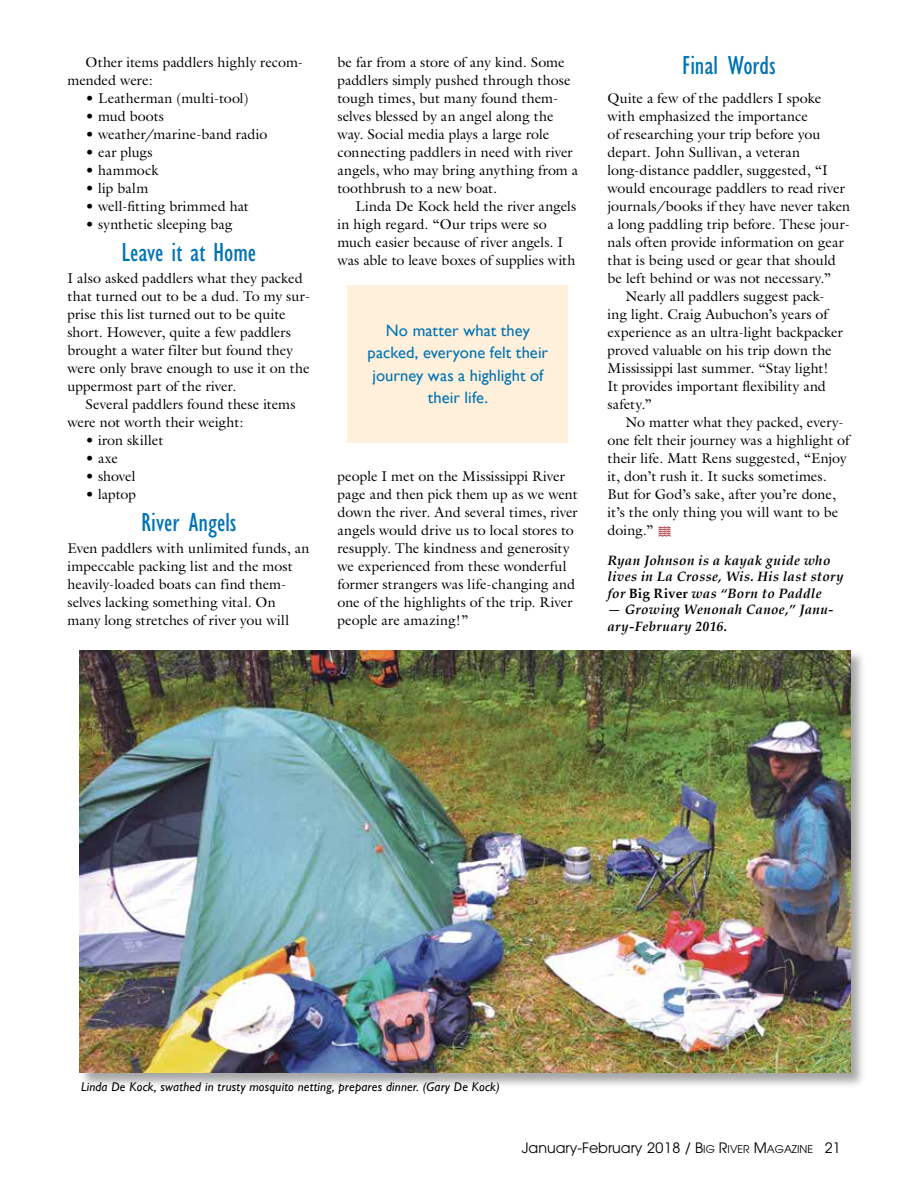
<style>
.page{position:relative;width:918px;height:1188px;background:#fff}
.page>*{position:absolute;margin:0;border:0;box-sizing:border-box;transform-origin:0 0}
.t1{font:condensed 27px "Gill Sans";letter-spacing:-.005em;color:#0073b4}
.t2{font:16.5px/22.5px "Gill Sans";letter-spacing:.005em;color:#0073b4;text-align:center}
.t3{font:14.25px/18px "Galliard";color:#000}
.t4{font:14.25px "Avant Garde";color:#000}
.t5{font:italic 700 13.5px/16.5px "Palatino";letter-spacing:.02em;color:#000}
.t6{font:italic 12.75px "Gill Sans";letter-spacing:.015em;color:#000}
.s1{font-family:"Vacation";color:#a51f22}
.s2{font-style:normal}
.s3{font-style:inherit}
.s4{font-size:10.65px}
</style>
<div class="page">
<div style="left:79px;top:649px;width:788px;height:439px;background:#000;opacity:.35"></div>
<img style="left:79px;top:650px;width:771px;height:423px">
<div style="left:348px;top:285px;width:220px;height:158px;background:#fef0db"></div>
<p class="t3" style="left:67px;top:53px;width:237px;text-indent:18px">Other items paddlers highly recom&shy;mended were:</p>
<p class="t3" style="left:86px;top:89px;width:165px">• Leatherman (multi-tool)</p>
<p class="t3" style="left:86px;top:107px;width:80px">• mud boots</p>
<p class="t3" style="left:86px;top:125px;width:183px">• weather/marine-band radio</p>
<p class="t3" style="left:86px;top:143px;width:69px">• ear plugs</p>
<p class="t3" style="left:86px;top:161px;width:75px">• hammock</p>
<p class="t3" style="left:86px;top:179px;width:64px">• lip balm</p>
<p class="t3" style="left:86px;top:197px;width:165px">• well-fitting brimmed hat</p>
<p class="t3" style="left:86px;top:215px;width:148px">• synthetic sleeping bag</p>
<h1 class="t1" style="left:122px;top:238px;width:136px">Leave it at Home</h1>
<p class="t3" style="left:68px;top:269px;width:244px">I also asked paddlers what they packed that turned out to be a dud. To my sur&shy;prise this list turned out to be quite short. However, quite a few paddlers brought a water filter but found they were only brave enough to use it on the uppermost part of the river.</p>
<p class="t3" style="left:68px;top:395px;width:229px;text-indent:18px">Several paddlers found these items were not worth their weight:</p>
<p class="t3" style="left:86px;top:431px;width:79px">• iron skillet</p>
<p class="t3" style="left:86px;top:449px;width:34px">• axe</p>
<p class="t3" style="left:86px;top:467px;width:51px">• shovel</p>
<p class="t3" style="left:86px;top:485px;width:52px">• laptop</p>
<h1 class="t1" style="left:141px;top:508px;width:97px">River Angels</h1>
<p class="t3" style="left:68px;top:539px;width:244px">Even paddlers with unlimited funds, an impeccable packing list and the most heavily-loaded boats can find them&shy;selves lacking something vital. On many long stretches of river you will</p>
<p class="t3" style="left:337px;top:53px;width:242px">be far from a store of any kind. Some paddlers simply pushed through those tough times, but many found them&shy;selves blessed by an angel along the way. Social media plays a large role connecting paddlers in need with river angels, who may bring anything from a toothbrush to a new boat.</p>
<p class="t3" style="left:337px;top:197px;width:240px;text-indent:18px">Linda De Kock held the river angels in high regard. “Our trips were so much easier because of river angels. I was able to leave boxes of supplies with</p>
<p class="t2" style="left:368px;top:319px;width:182px">No matter what they packed, everyone felt their journey was a highlight of their life.</p>
<p class="t3" style="left:337px;top:467px;width:242px">people I met on the Mississippi River page and then pick them up as we went down the river. And several times, river angels would drive us to local stores to resupply. The kindness and generosity we experienced from these wonderful former strangers was life-changing and one of the highlights of the trip. River people are amazing!”</p>
<h1 class="t1" style="left:682px;top:51px;width:95px">Final Words</h1>
<p class="t3" style="left:608px;top:89px;width:215px">Quite a few of the paddlers I spoke</p>
<p class="t3" style="left:608px;top:107px;width:202px">with emphasized the importance</p>
<p class="t3" style="left:608px;top:125px;width:214px">of researching your trip before you</p>
<p class="t3" style="left:608px;top:143px;width:194px">depart. John Sullivan, a veteran</p>
<p class="t3" style="left:608px;top:161px;width:222px">long-distance paddler, suggested, “I</p>
<p class="t3" style="left:608px;top:179px;width:239px">would encourage paddlers to read river</p>
<p class="t3" style="left:608px;top:197px;width:244px">journals/books if they have never taken</p>
<p class="t3" style="left:608px;top:215px;width:244px">a long paddling trip before. These jour-</p>
<p class="t3" style="left:608px;top:233px;width:238px">nals often provide information on gear</p>
<p class="t3" style="left:608px;top:251px;width:230px">that is being used or gear that should</p>
<p class="t3" style="left:608px;top:269px;width:225px">be left behind or was not necessary.”</p>
<p class="t3" style="left:626px;top:287px;width:200px">Nearly all paddlers suggest pack-</p>
<p class="t3" style="left:608px;top:305px;width:222px">ing light. Craig Aubuchon’s years of</p>
<p class="t3" style="left:608px;top:323px;width:237px">experience as an ultra-light backpacker</p>
<p class="t3" style="left:608px;top:341px;width:226px">proved valuable on his trip down the</p>
<p class="t3" style="left:608px;top:359px;width:222px">Mississippi last summer. “Stay light!</p>
<p class="t3" style="left:608px;top:377px;width:220px">It provides important flexibility and</p>
<p class="t3" style="left:608px;top:395px;width:46px">safety.”</p>
<p class="t3" style="left:626px;top:413px;width:220px">No matter what they packed, every-</p>
<p class="t3" style="left:608px;top:431px;width:243px">one felt their journey was a highlight of</p>
<p class="t3" style="left:608px;top:449px;width:241px">their life. Matt Rens suggested, “Enjoy</p>
<p class="t3" style="left:608px;top:467px;width:221px">it, don’t rush it. It sucks sometimes.</p>
<p class="t3" style="left:608px;top:485px;width:230px">But for God’s sake, after you’re done,</p>
<p class="t3" style="left:608px;top:503px;width:232px">it’s the only thing you will want to be</p>
<p class="t3" style="left:608px;top:521px;width:66px">doing.” <span class="s1">F</span></p>
<p class="t5" style="left:608px;top:552px;width:238px">Ryan Johnson is a kayak guide who lives in La Crosse, Wis. His last story for <span class="s2">Big River</span> was “Born to Paddle</p>
<p class="t5" style="left:608px;top:601px;width:228px">— Growing Wenonah Canoe,” Janu&shy;ary-February 2016.</p>
<p class="t6" style="left:81px;top:1079px;width:421px">Linda De Kock, swathed in trusty mosquito netting, prepares dinner. (Gary De Kock)</p>
<p class="t4" style="left:522px;top:1140px;width:320px">January-February <span class="s3">2018</span> / <span class="s3">B</span><span class="s4">IG</span> <span class="s3">R</span><span class="s4">IVER</span> <span class="s3">M</span><span class="s4">AGAZINE</span> 21</p>
</div>
